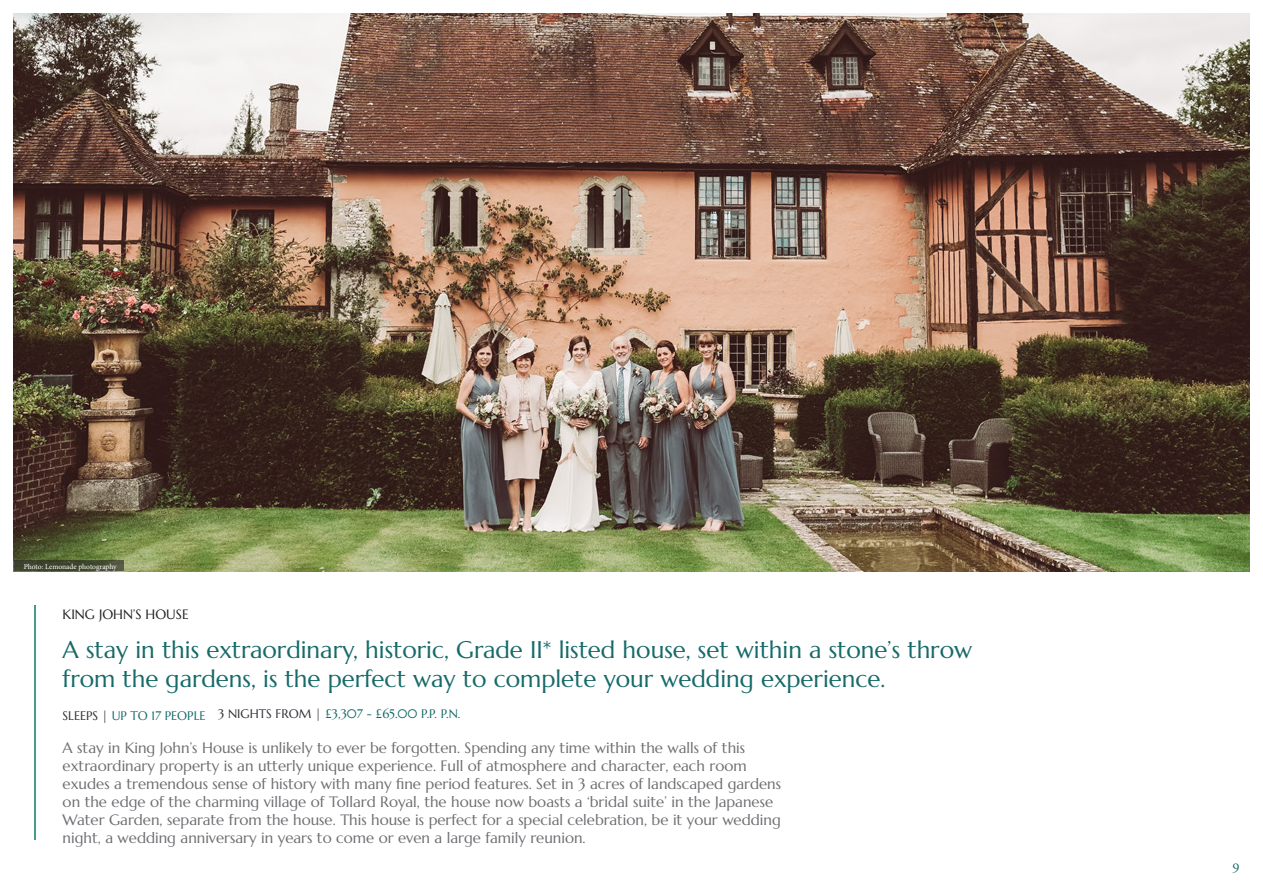
<style>
.page{position:relative;width:1263px;height:893px;background:#fff}
.page>*{position:absolute;margin:0;border:0;box-sizing:border-box;transform-origin:0 0}
.t1{font:24px "Marcellus";color:#166a69}
.t2{font:15px/18px "Marcellus";color:#6f6c71}
.t3{font:13.5px "Marcellus";color:#231f20}
.t4{font:12.45px "Marcellus";color:#166a69}
.t5{font:12px "Marcellus";color:#166a69}
.t6{font:7.5px "Minion Pro";letter-spacing:-.005em;color:#fff}
.s1{color:#312d35}
</style>
<div class="page">
<img style="left:14px;top:13px;width:1235px;height:558px">
<svg style="left:14px;top:560px;width:109px;height:11px"></svg>
<hr style="left:34px;top:605px;width:2px;height:235px;background:#459b84">
<p class="t6" style="left:24px;top:561px;width:95px">Photo: Lemonade photography</p>
<p class="t3" style="left:63px;top:606px;width:127px">KING JOHN’S HOUSE</p>
<p class="t1" style="left:63px;top:634px;width:911px">A stay in this extraordinary, historic, Grade II* listed house, set within a stone’s throw</p>
<p class="t1" style="left:63px;top:663px;width:824px">from the gardens, is the perfect way to complete your wedding experience.</p>
<p class="t4" style="left:63px;top:708px;width:144px"><span class="s1">SLEEPS |</span> UP TO 17 PEOPLE</p>
<p class="t4" style="left:218px;top:706px;width:244px"><span class="s1">3 NIGHTS FROM |</span> £3,307 - £65.00 P.P. P.N.</p>
<p class="t2" style="left:63px;top:738px;width:720px">A stay in King John’s House is unlikely to ever be forgotten. Spending any time within the walls of this extraordinary property is an utterly unique experience. Full of atmosphere and character, each room exudes a tremendous sense of history with many fine period features. Set in 3 acres of landscaped gardens on the edge of the charming village of Tollard Royal, the house now boasts a ‘bridal suite’ in the Japanese Water Garden, separate from the house. This house is perfect for a special celebration, be it your wedding night, a wedding anniversary in years to come or even a large family reunion.</p>
<p class="t5" style="left:1233px;top:861px;width:8px">9</p>
</div>
